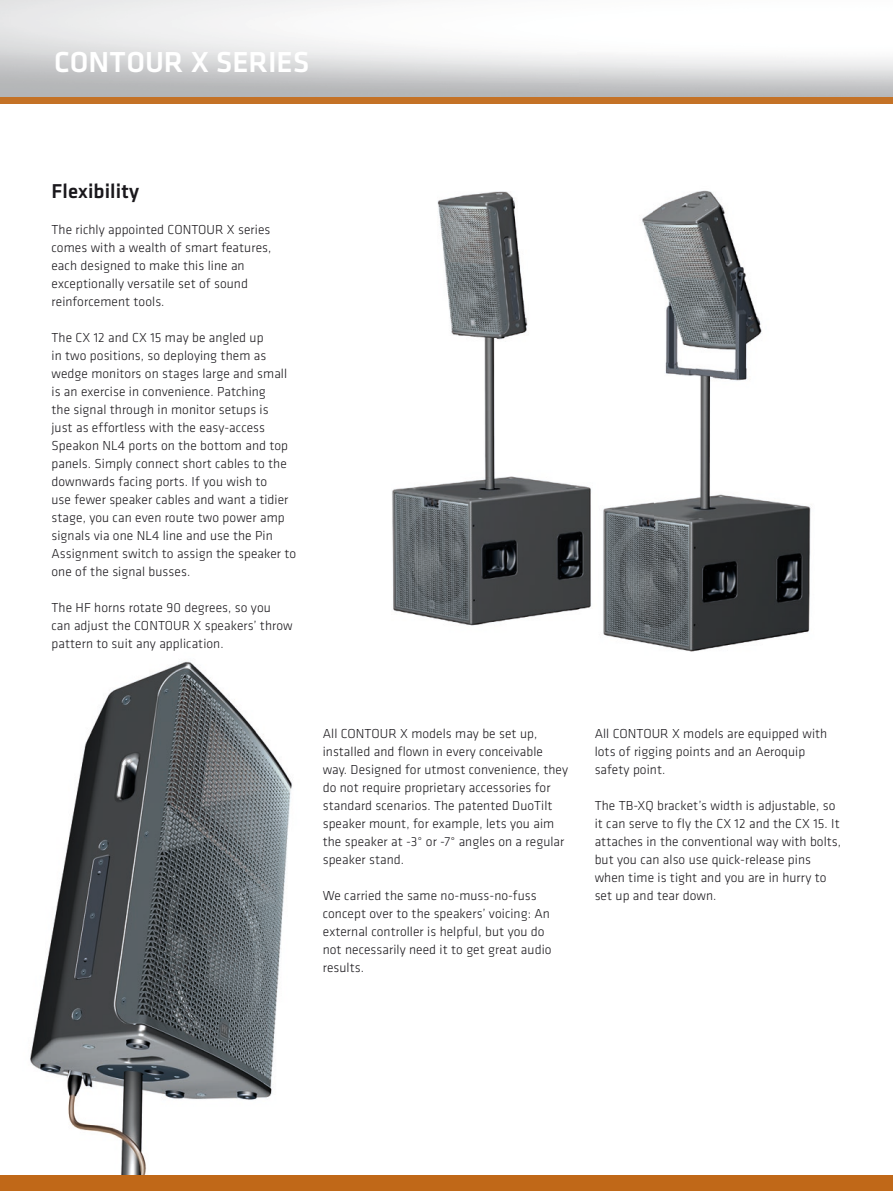
<style>
.page{position:relative;width:893px;height:1191px;background:#fff}
.page>*{position:absolute;margin:0;border:0;box-sizing:border-box;transform-origin:0 0}
.t1{font:500 30px "Klavika";color:#fff}
.t2{font:500 20.85px "Klavika";letter-spacing:.005em;color:#1a181c}
.t3{font:300 13.5px/18px "Klavika";letter-spacing:.005em;color:#1a181c}
</style>
<div class="page">
<img style="left:0;top:661px;width:355px;height:515px">
<img style="left:392px;top:190px;width:419px;height:462px">
<img style="left:392px;top:642px;width:14px;height:10px">
<img style="left:0;top:0;width:893px;height:98px">
<div style="left:0;top:98px;width:893px;height:6px;background:#c47226"></div>
<div style="left:0;top:1176px;width:893px;height:15px;background:#c06818"></div>
<h1 class="t1" style="left:54px;top:42px;width:257px">CONTOUR X SERIES</h1>
<h2 class="t2" style="left:52px;top:177px;width:89px">Flexibility</h2>
<p class="t3" style="left:52px;top:220px;width:221px">The richly appointed CONTOUR X series comes with a wealth of smart features, each designed to make this line an exceptionally versatile set of sound reinforcement tools.</p>
<p class="t3" style="left:52px;top:328px;width:246px">The CX 12 and CX 15 may be angled up<br>in two positions, so deploying them as wedge monitors on stages large and small is an exercise in convenience. Patching<br>the signal through in monitor setups is<br>just as effortless with the easy-access Speakon NL4 ports on the bottom and top panels. Simply connect short cables to the downwards facing ports. If you wish to<br>use fewer speaker cables and want a tidier stage, you can even route two power amp signals via one NL4 line and use the Pin Assignment switch to assign the speaker to one of the signal busses.</p>
<p class="t3" style="left:52px;top:598px;width:243px">The HF horns rotate 90 degrees, so you can adjust the CONTOUR X speakers’ throw pattern to suit any application.</p>
<p class="t3" style="left:323px;top:724px;width:247px">All CONTOUR X models may be set up, installed and flown in every conceivable way. Designed for utmost convenience, they do not require proprietary accessories for standard scenarios. The patented DuoTilt speaker mount, for example, lets you aim the speaker at -3° or -7° angles on a regular speaker stand.</p>
<p class="t3" style="left:323px;top:886px;width:230px">We carried the same no-muss-no-fuss concept over to the speakers’ voicing: An external controller is helpful, but you do not necessarily need it to get great audio results.</p>
<p class="t3" style="left:595px;top:724px;width:234px">All CONTOUR X models are equipped with lots of rigging points and an Aeroquip safety point.</p>
<p class="t3" style="left:595px;top:796px;width:248px">The TB-XQ bracket’s width is adjustable, so it can serve to fly the CX 12 and the CX 15. It attaches in the conventional way with bolts, but you can also use quick-release pins when time is tight and you are in hurry to set up and tear down.</p>
</div>
